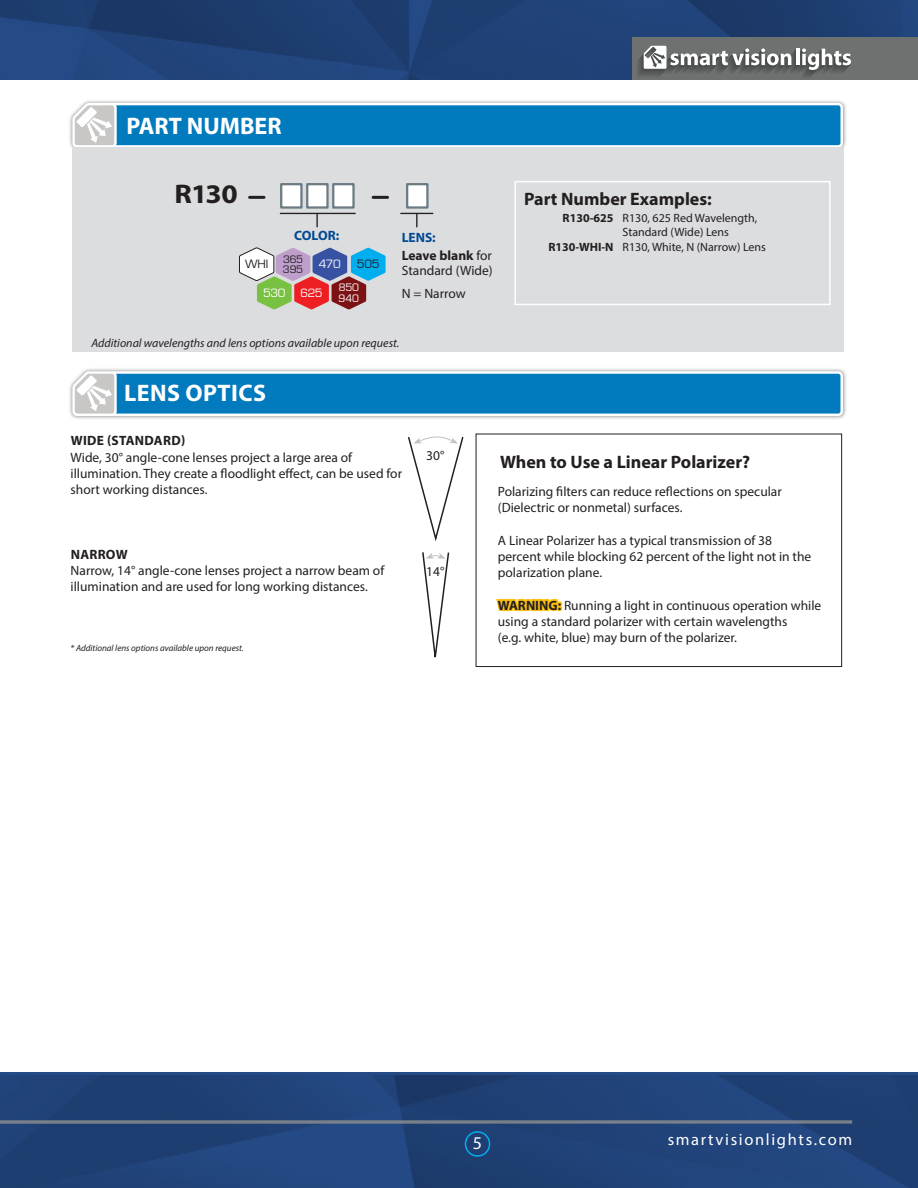
<style>
.page{position:relative;width:918px;height:1188px;background:#fff}
.page>*{position:absolute;margin:0;border:0;box-sizing:border-box;transform-origin:0 0}
.t1{font:700 27px "Myriad Pro";color:#231f20;scale:1.09 1}
.t2{font:700 24px "Myriad Pro";letter-spacing:.01em;color:#fff}
.t3{font:700 18px "Myriad Pro";color:#231f20}
.t4{font:18px "Myriad Pro";color:#fff}
.t5{font:16.5px "Myriad Pro";letter-spacing:.1em;color:#fff}
.t6{font:13.5px/16.2px "Myriad Pro";color:#231f20}
.t7{font:700 13.5px "Myriad Pro";letter-spacing:.02em;color:#231f20}
.t8{font:700 13.5px "Myriad Pro";letter-spacing:-.005em;color:#014991}
.t9{font:12.45px "Eurostile";letter-spacing:-.03em;color:#fff}
.t10{font:12.45px "Eurostile";letter-spacing:-.02em;color:#231f20}
.t11{font:12px "Myriad Pro";color:#231f20}
.t12{font:italic 12px "Myriad Pro";color:#231f20}
.t13{font:11.25px "Eurostile";letter-spacing:-.02em;color:#231f20}
.t14{font:11.25px "Eurostile";letter-spacing:-.01em;color:#fff}
.t15{font:italic 9px "Myriad Pro";color:#231f20}
.s1{font-weight:700}
</style>
<div class="page">
<div style="left:68px;top:99px;width:779px;height:53px;background:#231f20;opacity:.5"></div>
<svg style="left:72px;top:103px;width:771px;height:44px;background:#268cc5"></svg>
<div style="left:72px;top:147px;width:772px;height:205px;background:#dcdddf"></div>
<div style="left:514px;top:181px;width:317px;height:124px;background:#dcdddf;border:2px solid #fff"></div>
<img style="left:0;top:0;width:918px;height:79px">
<img style="left:0;top:1075px;width:918px;height:113px">
<svg style="left:0;top:1120px;width:852px;height:4px;background:#6a7586"></svg>
<div style="left:465px;top:1131px;width:25px;height:26px;border:2px solid #00aeef;border-radius:50%"></div>
<div style="left:633px;top:37px;width:285px;height:42px;background:#6d716f"></div>
<svg style="left:638px;top:46px;width:213px;height:31px"></svg>
<svg style="left:239px;top:247px;width:147px;height:63px"></svg>
<svg style="left:416px;top:214px;width:2px;height:13px"></svg>
<hr style="left:401px;top:213px;width:32px;height:1px;background:#231f20">
<svg style="left:316px;top:214px;width:2px;height:13px"></svg>
<hr style="left:280px;top:213px;width:75px;height:1px;background:#231f20">
<div style="left:280px;top:183px;width:23px;height:26px;background:#fff;border:2px solid #6b7a83"></div>
<div style="left:306px;top:183px;width:23px;height:26px;background:#fff;border:2px solid #6b7a83"></div>
<div style="left:332px;top:183px;width:23px;height:26px;background:#fff;border:2px solid #6b7a83"></div>
<div style="left:406px;top:183px;width:23px;height:26px;background:#fff;border:2px solid #6b7a83"></div>
<hr style="left:250px;top:196px;width:14px;height:3px;background:#231f20">
<hr style="left:373px;top:196px;width:15px;height:3px;background:#231f20">
<div style="left:68px;top:367px;width:779px;height:53px;background:#231f20;opacity:.5"></div>
<svg style="left:72px;top:371px;width:771px;height:45px;background:#2a8ec6"></svg>
<div style="left:476px;top:434px;width:366px;height:233px;border:1px solid #231f20"></div>
<svg style="left:496px;top:598px;width:66px;height:14px"></svg>
<svg style="left:422px;top:552px;width:28px;height:106px"></svg>
<svg style="left:408px;top:436px;width:56px;height:106px"></svg>
<p class="t2" style="left:126px;top:110px;width:157px">PART NUMBER</p>
<p class="t1" style="left:175px;top:177px;width:60px">R130</p>
<p class="t8" style="left:294px;top:227px;width:47px">COLOR:</p>
<p class="t8" style="left:402px;top:228px;width:35px">LENS:</p>
<p class="t6" style="left:402px;top:248px;width:93px;line-height:15px"><span class="s1">Leave blank</span> for<br>Standard (Wide)</p>
<p class="t6" style="left:402px;top:285px;width:66px">N = Narrow</p>
<p class="t13" style="left:283px;top:253px;width:22px">365</p>
<p class="t13" style="left:283px;top:264px;width:22px">395</p>
<p class="t10" style="left:357px;top:257px;width:24px">505</p>
<p class="t10" style="left:245px;top:258px;width:25px">WHI</p>
<p class="t9" style="left:319px;top:257px;width:23px">470</p>
<p class="t9" style="left:300px;top:286px;width:24px">625</p>
<p class="t14" style="left:339px;top:281px;width:22px">850</p>
<p class="t14" style="left:339px;top:292px;width:22px">940</p>
<p class="t9" style="left:263px;top:286px;width:24px">530</p>
<p class="t12" style="left:91px;top:335px;width:309px">Additional wavelengths and lens options available upon request.</p>
<p class="t2" style="left:124px;top:377px;width:144px">LENS OPTICS</p>
<p class="t3" style="left:524px;top:187px;width:189px">Part Number Examples:</p>
<p class="t11" style="left:563px;top:211px;width:196px"><span class="s1">R130-625</span> R130, 625 Red Wavelength,</p>
<p class="t11" style="left:623px;top:225px;width:108px">Standard (Wide) Lens</p>
<p class="t11" style="left:548px;top:239px;width:219px"><span class="s1">R130-WHI-N</span> R130, White, N (Narrow) Lens</p>
<p class="t7" style="left:71px;top:432px;width:116px">WIDE (STANDARD)</p>
<p class="t6" style="left:71px;top:449px;width:333px">Wide, 30° angle-cone lenses project a large area of illumination. They create a floodlight effect, can be used for short working distances.</p>
<p class="t7" style="left:71px;top:545px;width:59px">NARROW</p>
<p class="t6" style="left:71px;top:562px;width:315px">Narrow, 14° angle-cone lenses project a narrow beam of illumination and are used for long working distances.</p>
<p class="t15" style="left:71px;top:642px;width:175px">* Additional lens options available upon request.</p>
<p class="t6" style="left:426px;top:447px;width:20px">30°</p>
<p class="t6" style="left:426px;top:563px;width:20px">14°</p>
<p class="t3" style="left:500px;top:450px;width:252px">When to Use a Linear Polarizer?</p>
<p class="t6" style="left:498px;top:483px;width:286px">Polarizing filters can reduce reflections on specular (Dielectric or nonmetal) surfaces.</p>
<p class="t6" style="left:498px;top:532px;width:315px">A Linear Polarizer has a typical transmission of 38 percent while blocking 62 percent of the light not in the polarization plane.</p>
<p class="t6" style="left:498px;top:597px;width:325px"><span class="s1">WARNING:</span> Running a light in continuous operation while using a standard polarizer with certain wavelengths<br>(e.g. white, blue) may burn of the polarizer.</p>
<p class="t4" style="left:473px;top:1132px;width:11px">5</p>
<p class="t5" style="left:668px;top:1130px;width:186px">smartvisionlights.com</p>
</div>
